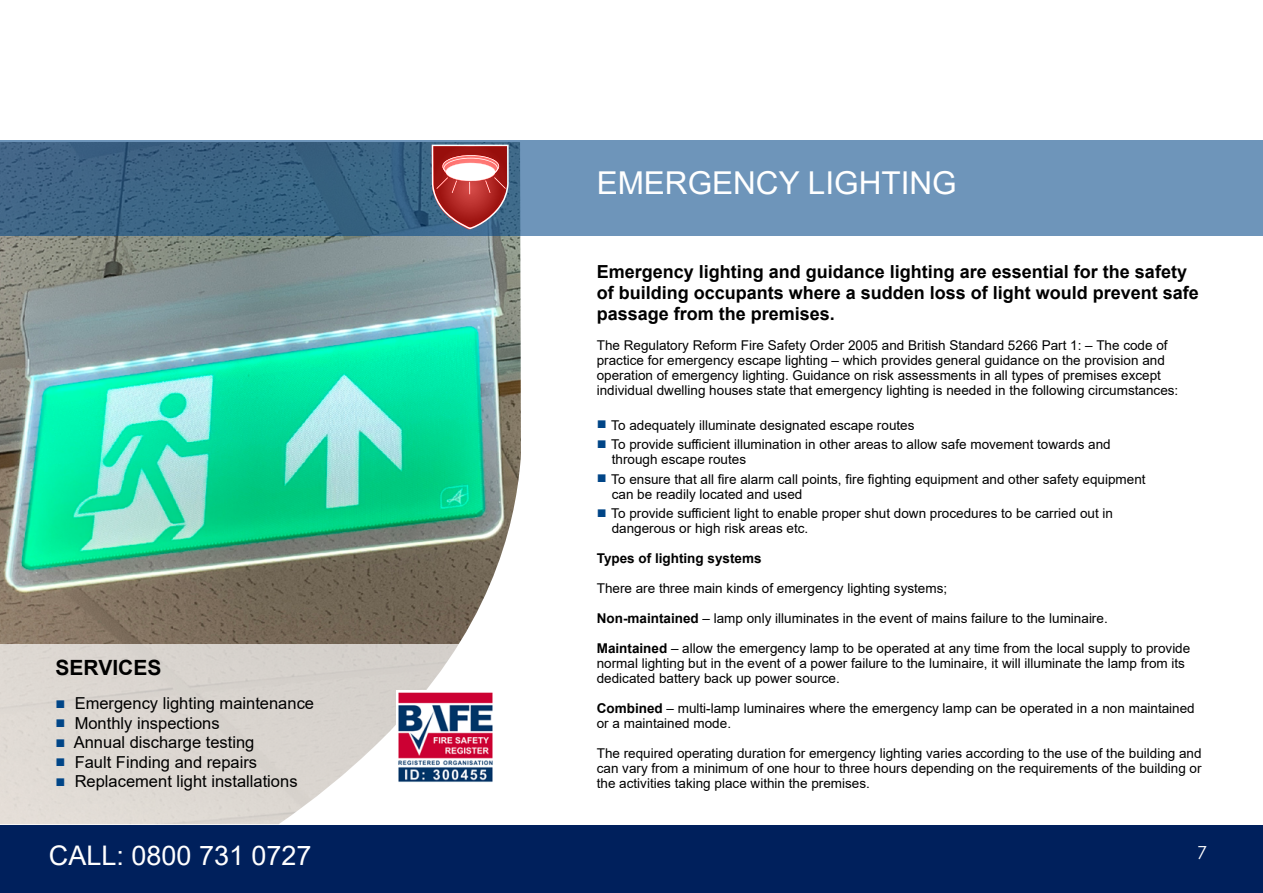
<style>
.page{position:relative;width:1263px;height:893px;background:#fff}
.page>*{position:absolute;margin:0;border:0;box-sizing:border-box;transform-origin:0 0}
.t1{font:31.5px "Arial";color:#fff}
.t2{font:27px "Arial";color:#fff}
.t3{font:700 21px "Arial";color:#000}
.t4{font:700 18px/21px "Arial";color:#000}
.t5{font:18px "Century Gothic";color:#fff}
.t6{font:16.5px "Arial";color:#000}
.t7{font:13.5px/15px "Arial";color:#000}
.t8{font:700 13.5px "Arial";color:#000}
.s1{color:#004587}
.s2{font-size:16.5px;color:#004587}
.s3{font-weight:700}
</style>
<div class="page">
<div style="left:0;top:825px;width:1263px;height:68px;background:#00205c"></div>
<img style="left:0;top:236px;width:521px;height:408px">
<svg style="left:0;top:140px;width:1263px;height:96px;fill:#6e95ba"></svg>
<svg style="left:0;top:644px;width:459px;height:181px;fill:#dcd6d1"></svg>
<img style="left:396px;top:691px;width:97px;height:92px">
<svg style="left:432px;top:145px;width:77px;height:85px"></svg>
<h3 class="t3" style="left:56px;top:653px;width:107px">SERVICES</h3>
<p class="t6" style="left:56px;top:692px;width:260px"><span class="s1">■</span> Emergency lighting maintenance</p>
<p class="t6" style="left:56px;top:712px;width:166px"><span class="s1">■</span> Monthly inspections</p>
<p class="t6" style="left:56px;top:731px;width:200px"><span class="s1">■</span> Annual discharge testing</p>
<p class="t6" style="left:56px;top:751px;width:203px"><span class="s1">■</span> Fault Finding and repairs</p>
<p class="t6" style="left:56px;top:770px;width:243px"><span class="s1">■</span> Replacement light installations</p>
<h2 class="t2" style="left:49px;top:837px;width:264px">CALL: 0800 731 0727</h2>
<h1 class="t1" style="left:597px;top:162px;width:361px">EMERGENCY LIGHTING</h1>
<h3 class="t4" style="left:597px;top:262px;width:604px">Emergency lighting and guidance lighting are essential for the safety of building occupants where a sudden loss of light would prevent safe passage from the premises.</h3>
<p class="t7" style="left:597px;top:338px;width:583px">The Regulatory Reform Fire Safety Order 2005 and British Standard 5266 Part 1: – The code of practice for emergency escape lighting – which provides general guidance on the provision and operation of emergency lighting. Guidance on risk assessments in all types of premises except individual dwelling houses state that emergency lighting is needed in the following circumstances:</p>
<p class="t7" style="left:597px;top:417px;width:319px"><span class="s2">■</span> To adequately illuminate designated escape routes</p>
<p class="t7" style="left:612px;top:437px;width:500px;text-indent:-15px"><span class="s2">■</span> To provide sufficient illumination in other areas to allow safe movement towards and through escape routes</p>
<p class="t7" style="left:612px;top:471px;width:535px;text-indent:-15px"><span class="s2">■</span> To ensure that all fire alarm call points, fire fighting equipment and other safety equipment can be readily located and used</p>
<p class="t7" style="left:612px;top:506px;width:503px;text-indent:-15px"><span class="s2">■</span> To provide sufficient light to enable proper shut down procedures to be carried out in dangerous or high risk areas etc.</p>
<p class="t8" style="left:597px;top:549px;width:166px">Types of lighting systems</p>
<p class="t7" style="left:597px;top:581px;width:352px">There are three main kinds of emergency lighting systems;</p>
<p class="t7" style="left:597px;top:611px;width:512px"><span class="s3">Non-maintained</span> – lamp only illuminates in the event of mains failure to the luminaire.</p>
<p class="t7" style="left:597px;top:641px;width:595px"><span class="s3">Maintained</span> – allow the emergency lamp to be operated at any time from the local supply to provide normal lighting but in the event of a power failure to the luminaire, it will illuminate the lamp from its dedicated battery back up power source.</p>
<p class="t7" style="left:597px;top:701px;width:599px"><span class="s3">Combined</span> – multi-lamp luminaires where the emergency lamp can be operated in a non maintained or a maintained mode.</p>
<p class="t7" style="left:597px;top:746px;width:606px;text-align:justify">The required operating duration for emergency lighting varies according to the use of the building and can vary from a minimum of one hour to three hours depending on the requirements of the building or the activities taking place within the premises.</p>
<h3 class="t5" style="left:1197px;top:839px;width:11px">7</h3>
</div>
